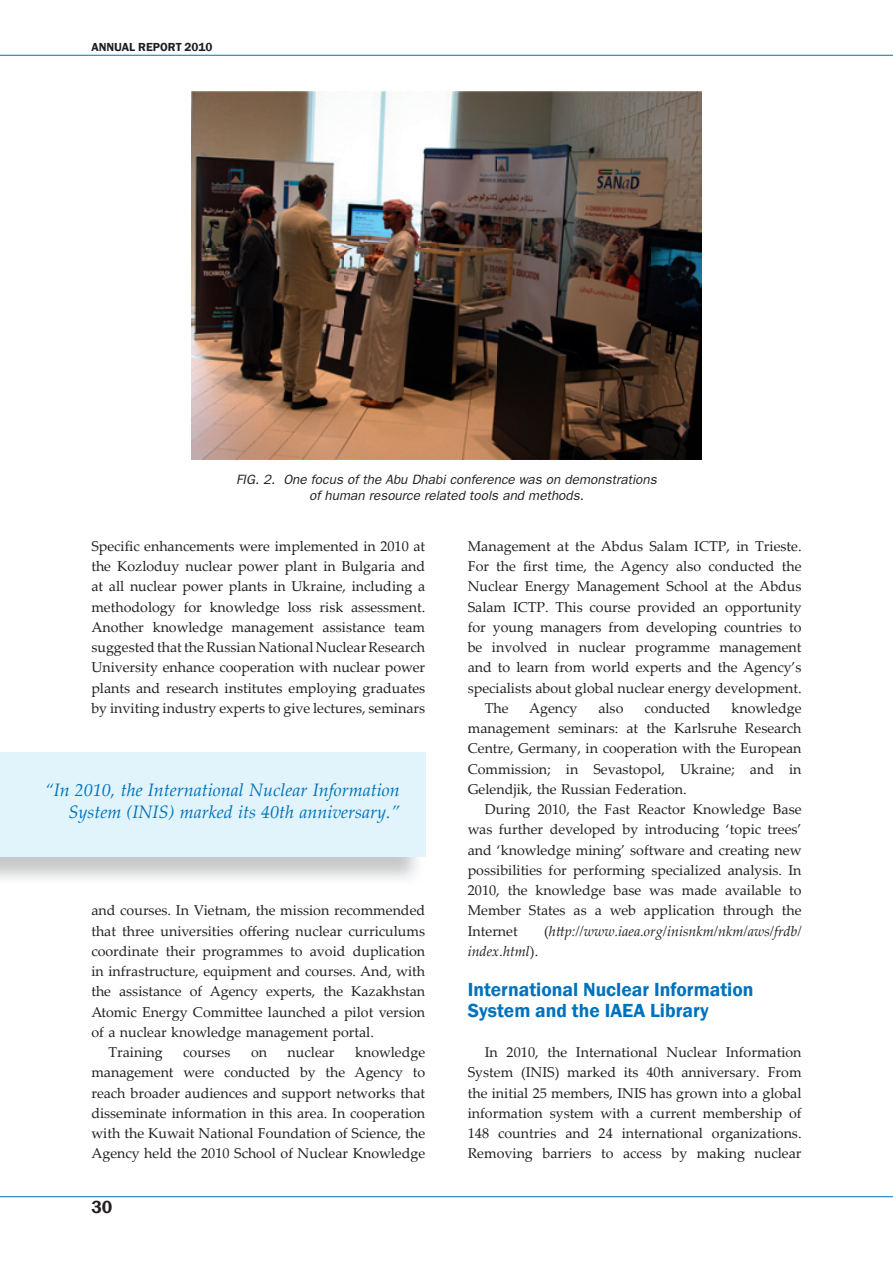
<style>
.page{position:relative;width:893px;height:1263px;background:#fff}
.page>*{position:absolute;margin:0;border:0;box-sizing:border-box;transform-origin:0 0}
.t1{font:600 19.5px/20.2px "Franklin Gothic";color:#0072bc}
.t2{font:italic 18px/21.6px "Palatino Linotype";color:#0072bc;text-align:right}
.t3{font:600 18px "Franklin Gothic";color:#231f20}
.t4{font:14.25px/20.2px "Palatino Linotype";color:#231f20;text-align:justify}
.t5{font:italic 14.25px "Palatino Linotype";color:#231f20}
.t6{font:italic 13.5px/16.2px "Franklin Gothic";color:#231f20;text-align:center}
.t7{font:600 12px "Franklin Gothic";color:#231f20}
.s1{font-style:normal}
</style>
<div class="page">
<hr style="left:0;top:55px;width:893px;height:1px;background:#0072bc">
<hr style="left:0;top:1196px;width:893px;height:1px;background:#0072bc">
<img style="left:191px;top:91px;width:511px;height:368px">
<div style="left:0;top:753px;width:425px;height:104px;background:#e1f4fc"></div>
<p class="t7" style="left:91px;top:39px;width:123px">ANNUAL RePORT 2010</p>
<p class="t6" style="left:236px;top:471px;width:422px">FIG. 2. One focus of the Abu Dhabi conference was on demonstrations of human resource related tools and methods.</p>
<p class="t4" style="left:91px;top:535px;width:335px">Specific enhancements were implemented in 2010 at the Kozloduy nuclear power plant in Bulgaria and at all nuclear power plants in Ukraine, including a methodology for knowledge loss risk assessment .<br>Another knowledge management assistance team suggested that the Russian National Nuclear Research University enhance cooperation with nuclear power plants and research institutes employing graduates by inviting industry experts to give lectures, seminars</p>
<p class="t2" style="left:45px;top:779px;width:356px">“In 2010, the International Nuclear Information<br>System (INIS) marked its 40th anniversary.”</p>
<p class="t4" style="left:91px;top:900px;width:335px">and courses . In Vietnam, the mission recommended</p>
<p class="t4" style="left:91px;top:920px;width:335px">that three universities offering nuclear curriculums</p>
<p class="t4" style="left:91px;top:940px;width:335px">coordinate their programmes to avoid duplication</p>
<p class="t4" style="left:91px;top:960px;width:335px">in infrastructure, equipment and courses . And, with</p>
<p class="t4" style="left:91px;top:981px;width:335px">the assistance of Agency experts, the Kazakhstan</p>
<p class="t4" style="left:91px;top:1001px;width:335px">Atomic Energy Committee launched a pilot version</p>
<p class="t4" style="left:91px;top:1021px;width:284px">of a nuclear knowledge management portal .</p>
<p class="t4" style="left:108px;top:1041px;width:56px">Training</p>
<p class="t4" style="left:183px;top:1041px;width:49px">courses</p>
<p class="t4" style="left:251px;top:1041px;width:18px">on</p>
<p class="t4" style="left:288px;top:1041px;width:48px">nuclear</p>
<p class="t4" style="left:91px;top:1041px;width:335px;text-indent:264px">knowledge management were conducted by the Agency to reach broader audiences and support networks that disseminate information in this area . In cooperation with the Kuwait National Foundation of Science, the Agency held the 2010 School of Nuclear Knowledge</p>
<p class="t3" style="left:91px;top:1196px;width:23px">30</p>
<p class="t4" style="left:468px;top:535px;width:335px">Management at the Abdus Salam ICTP, in Trieste .</p>
<p class="t4" style="left:468px;top:555px;width:335px">For the first time, the Agency also conducted the</p>
<p class="t4" style="left:468px;top:576px;width:335px">Nuclear Energy Management School at the Abdus</p>
<p class="t4" style="left:468px;top:596px;width:335px">Salam ICTP . This course provided an opportunity</p>
<p class="t4" style="left:468px;top:616px;width:335px">for young managers from developing countries to</p>
<p class="t4" style="left:468px;top:636px;width:335px">be involved in nuclear programme management</p>
<p class="t4" style="left:468px;top:657px;width:335px">and to learn from world experts and the Agency’s</p>
<p class="t4" style="left:468px;top:677px;width:335px">specialists about global nuclear energy development .</p>
<p class="t4" style="left:485px;top:697px;width:25px">The</p>
<p class="t4" style="left:529px;top:697px;width:50px">Agency</p>
<p class="t4" style="left:598px;top:697px;width:27px">also</p>
<p class="t4" style="left:644px;top:697px;width:68px">conducted</p>
<p class="t4" style="left:468px;top:697px;width:335px;text-indent:264px">knowledge management seminars: at the Karlsruhe Research Centre, Germany, in cooperation with the European Commission; in Sevastopol, Ukraine; and in Gelendjik, the Russian Federation .</p>
<p class="t4" style="left:468px;top:798px;width:335px;text-indent:17px">During 2010, the Fast Reactor Knowledge Base was further developed by introducing ‘topic trees’ and ‘knowledge mining’ software and creating new possibilities for performing specialized analysis . In 2010, the knowledge base was made available to Member States as a web application through the Internet</p>
<p class="t5" style="left:544px;top:920px;width:259px"><span class="s1">(</span>http://www.iaea.org/inisnkm/nkm/aws/frdb/</p>
<p class="t5" style="left:468px;top:941px;width:72px">index.html<span class="s1">) .</span></p>
<h1 class="t1" style="left:468px;top:980px;width:287px">international Nuclear information<br>System and the iAeA Library</h1>
<p class="t4" style="left:468px;top:1041px;width:335px;text-indent:17px">In 2010, the International Nuclear Information System (INIS) marked its 40th anniversary . From the initial 25 members, INIS has grown into a global information system with a current membership of 148 countries and 24 international organizations .<br>Removing barriers to access by making nuclear</p>
</div>
